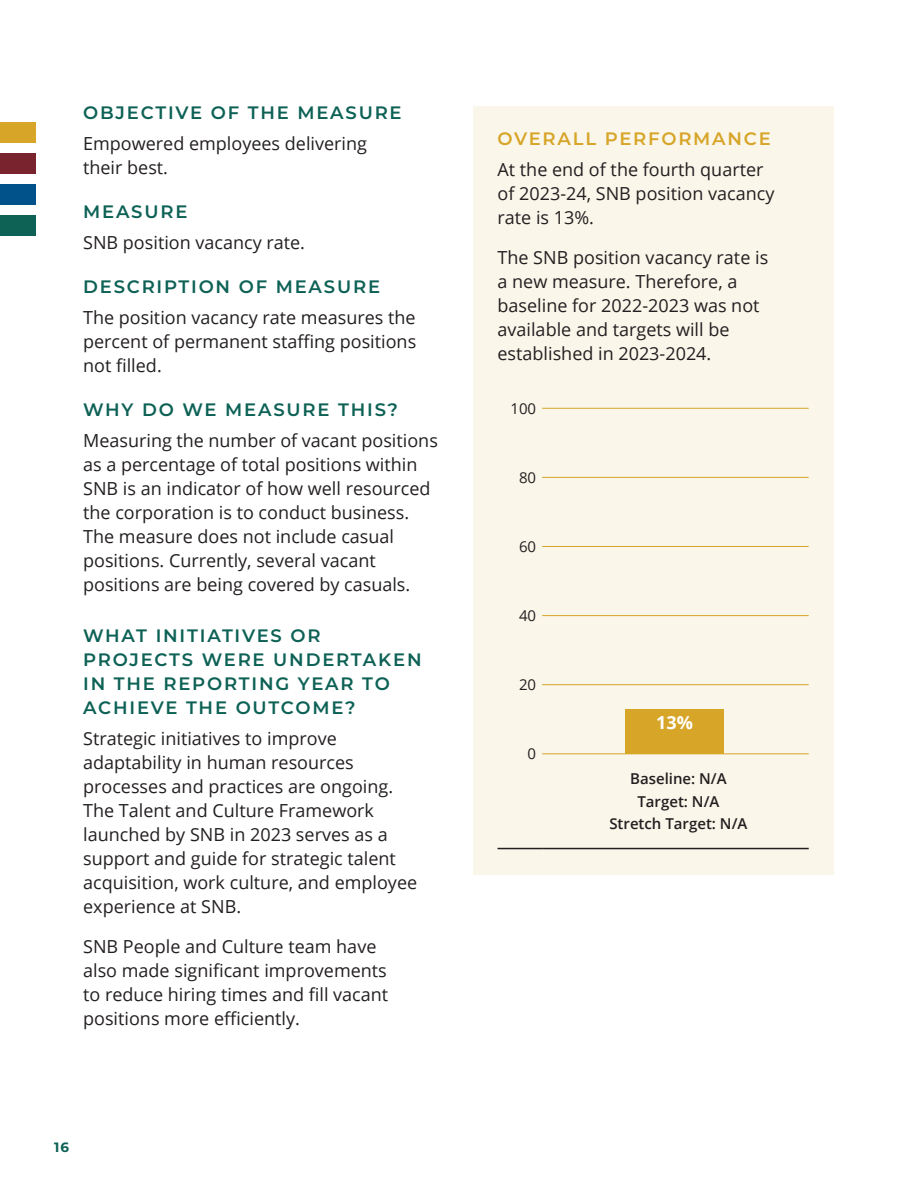
<style>
.page{position:relative;width:918px;height:1188px;background:#fff}
.page>*{position:absolute;margin:0;border:0;box-sizing:border-box;transform-origin:0 0}
.OPEN_Body{font:18px/24px "Open Sans";color:#231f20}
.MONT_Subheader{font:600 18px/24px "Montserrat";letter-spacing:.1em;color:#0d6155}
.MONT_Subheader-2{font:600 18px "Montserrat";letter-spacing:.1em;color:#d7a528}
.OPEN_Body-2{font:700 18px "Open Sans";color:#fff}
.TABLE_Body{font:600 15px "Open Sans";color:#231f20}
.TABLE_Body-2{font:15px "Open Sans";color:#231f20}
.t1{font:700 13.5px "Montserrat";color:#0d6155}
</style>
<div class="page">
<div style="left:0;top:122px;width:36px;height:21px;background:#d7a528"></div>
<div style="left:0;top:184px;width:36px;height:20px;background:#01528a"></div>
<div style="left:0;top:153px;width:36px;height:20px;background:#79232e"></div>
<div style="left:0;top:215px;width:36px;height:20px;background:#0d6155"></div>
<div style="left:473px;top:106px;width:360px;height:769px;background:#faf6ea"></div>
<hr style="left:542px;top:408px;width:267px;height:1px;background:#d7a528">
<hr style="left:542px;top:477px;width:267px;height:1px;background:#d7a528">
<hr style="left:542px;top:546px;width:267px;height:1px;background:#d7a528">
<hr style="left:542px;top:615px;width:267px;height:1px;background:#d7a528">
<hr style="left:542px;top:684px;width:267px;height:1px;background:#d7a528">
<hr style="left:542px;top:754px;width:267px;height:1px;background:#d7a528">
<hr style="left:498px;top:848px;width:44px;height:1px;background:#231f20">
<hr style="left:542px;top:848px;width:267px;height:1px;background:#231f20">
<div style="left:625px;top:709px;width:99px;height:45px;background:#d7a528"></div>
<p class="MONT_Subheader" style="left:83px;top:100px;width:320px">OBJECTIVE OF THE MEASURE</p>
<p class="OPEN_Body" style="left:83px;top:131px;width:285px">Empowered employees delivering their best.</p>
<p class="MONT_Subheader" style="left:83px;top:199px;width:106px">MEASURE</p>
<p class="OPEN_Body" style="left:83px;top:230px;width:223px">SNB position vacancy rate.</p>
<p class="MONT_Subheader" style="left:83px;top:274px;width:298px">DESCRIPTION OF MEASURE</p>
<p class="OPEN_Body" style="left:83px;top:305px;width:335px;text-align:justify">The position vacancy rate measures the percent of permanent staffing positions not filled.</p>
<p class="MONT_Subheader" style="left:83px;top:397px;width:316px">WHY DO WE MEASURE THIS?</p>
<p class="OPEN_Body" style="left:83px;top:428px;width:356px">Measuring the number of vacant positions as a percentage of total positions within SNB is an indicator of how well resourced the corporation is to conduct business.<br>The measure does not include casual positions. Currently, several vacant positions are being covered by casuals.</p>
<p class="MONT_Subheader" style="left:83px;top:623px;width:340px">WHAT INITIATIVES OR<br>PROJECTS WERE UNDERTAKEN<br>IN THE REPORTING YEAR TO<br>ACHIEVE THE OUTCOME?</p>
<p class="OPEN_Body" style="left:83px;top:726px;width:336px">Strategic initiatives to improve adaptability in human resources processes and practices are ongoing.<br>The Talent and Culture Framework launched by SNB in 2023 serves as a support and guide for strategic talent acquisition, work culture, and employee experience at SNB.</p>
<p class="OPEN_Body" style="left:83px;top:934px;width:307px">SNB People and Culture team have also made significant improvements to reduce hiring times and fill vacant positions more efficiently.</p>
<p class="t1" style="left:54px;top:1137px;width:17px">16</p>
<p class="MONT_Subheader-2" style="left:498px;top:126px;width:275px">OVERALL PERFORMANCE</p>
<p class="OPEN_Body" style="left:498px;top:157px;width:278px">At the end of the fourth quarter of 2023-24, SNB position vacancy rate is 13%.</p>
<p class="OPEN_Body" style="left:498px;top:245px;width:272px">The SNB position vacancy rate is a new measure. Therefore, a baseline for 2022-2023 was not available and targets will be established in 2023-2024.</p>
<p class="TABLE_Body-2" style="left:510px;top:398px;width:27px">100</p>
<p class="TABLE_Body-2" style="left:519px;top:467px;width:19px">80</p>
<p class="TABLE_Body-2" style="left:519px;top:536px;width:19px">60</p>
<p class="TABLE_Body-2" style="left:519px;top:605px;width:19px">40</p>
<p class="TABLE_Body-2" style="left:519px;top:674px;width:19px">20</p>
<p class="TABLE_Body-2" style="left:528px;top:743px;width:10px">0</p>
<p class="OPEN_Body-2" style="left:656px;top:710px;width:38px">13%</p>
<p class="TABLE_Body" style="left:630px;top:768px;width:98px">Baseline: N/A</p>
<p class="TABLE_Body" style="left:637px;top:791px;width:84px">Target: N/A</p>
<p class="TABLE_Body" style="left:609px;top:813px;width:140px">Stretch Target: N/A</p>
</div>
